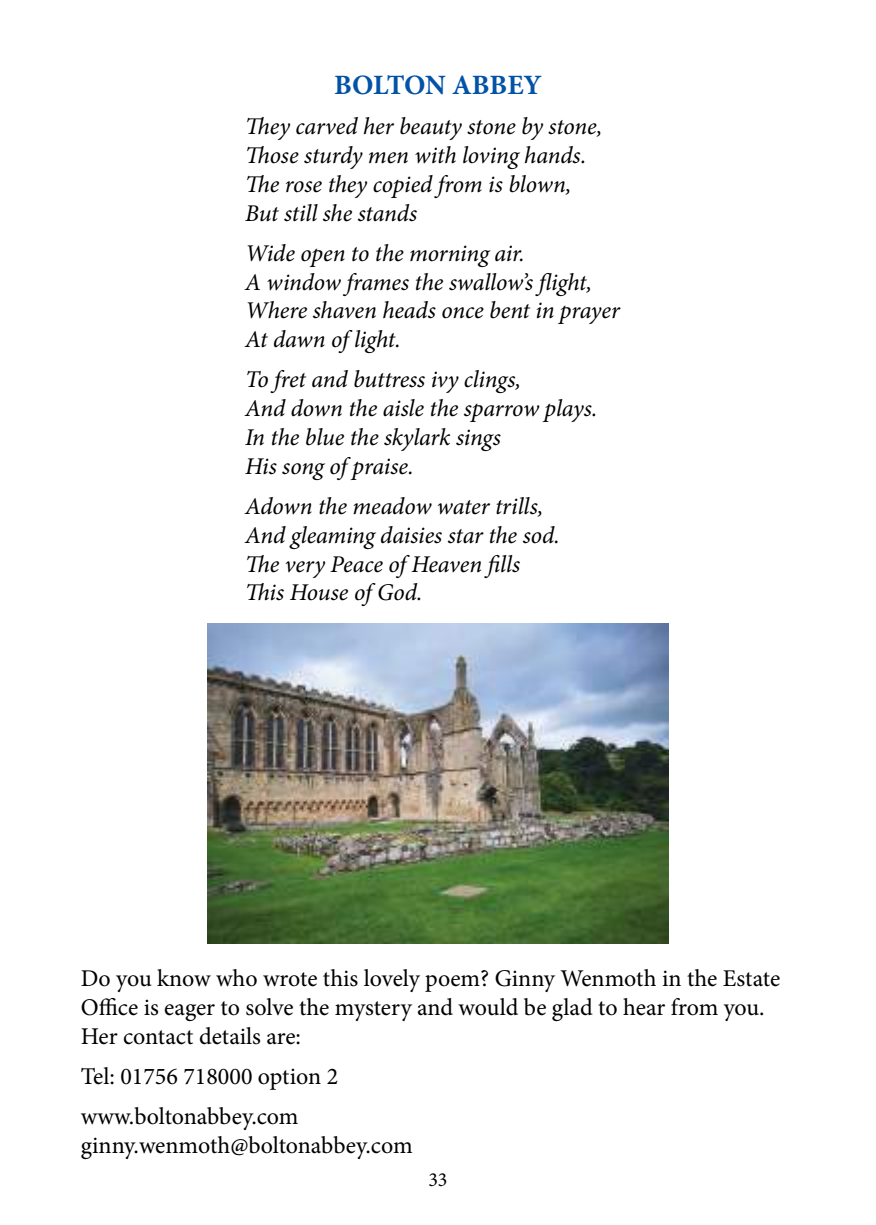
<style>
.page{position:relative;width:876px;height:1225px;background:#fff}
.page>*{position:absolute;margin:0;border:0;box-sizing:border-box;transform-origin:0 0}
.t1{font:700 28px "Minion Pro";letter-spacing:-.005em;color:#0252a7}
.t2{font:italic 24px/28.8px "Minion Pro";letter-spacing:-.01em;color:#000}
.t3{font:24px/28.8px "Minion Pro";letter-spacing:-.005em;color:#000}
.t4{font:20px "Minion Pro";color:#000}
</style>
<div class="page">
<img style="left:208px;top:624px;width:460px;height:319px">
<p class="t1" style="left:334px;top:65px;width:209px">BOLTON ABBEY</p>
<p class="t2" style="left:245px;top:112px;width:359px">They carved her beauty stone by stone,<br>Those sturdy men with loving hands.<br>The rose they copied from is blown,<br>But still she stands</p>
<p class="t2" style="left:245px;top:239px;width:376px">Wide open to the morning air.<br>A window frames the swallow’s flight,<br>Where shaven heads once bent in prayer<br>At dawn of light.</p>
<p class="t2" style="left:245px;top:365px;width:354px">To fret and buttress ivy clings,<br>And down the aisle the sparrow plays.<br>In the blue the skylark sings<br>His song of praise.</p>
<p class="t2" style="left:245px;top:492px;width:316px">Adown the meadow water trills,<br>And gleaming daisies star the sod.<br>The very Peace of Heaven fills<br>This House of God.</p>
<p class="t3" style="left:81px;top:964px;width:701px">Do you know who wrote this lovely poem? Ginny Wenmoth in the Estate<br>Office is eager to solve the mystery and would be glad to hear from you.<br>Her contact details are:</p>
<p class="t3" style="left:81px;top:1056px;width:259px;line-height:40.2px">Tel: 01756 718000 option 2 www.boltonabbey.com</p>
<p class="t3" style="left:81px;top:1131px;width:333px">ginny.wenmoth@boltonabbey.com</p>
<p class="t4" style="left:428px;top:1165px;width:21px">33</p>
</div>
